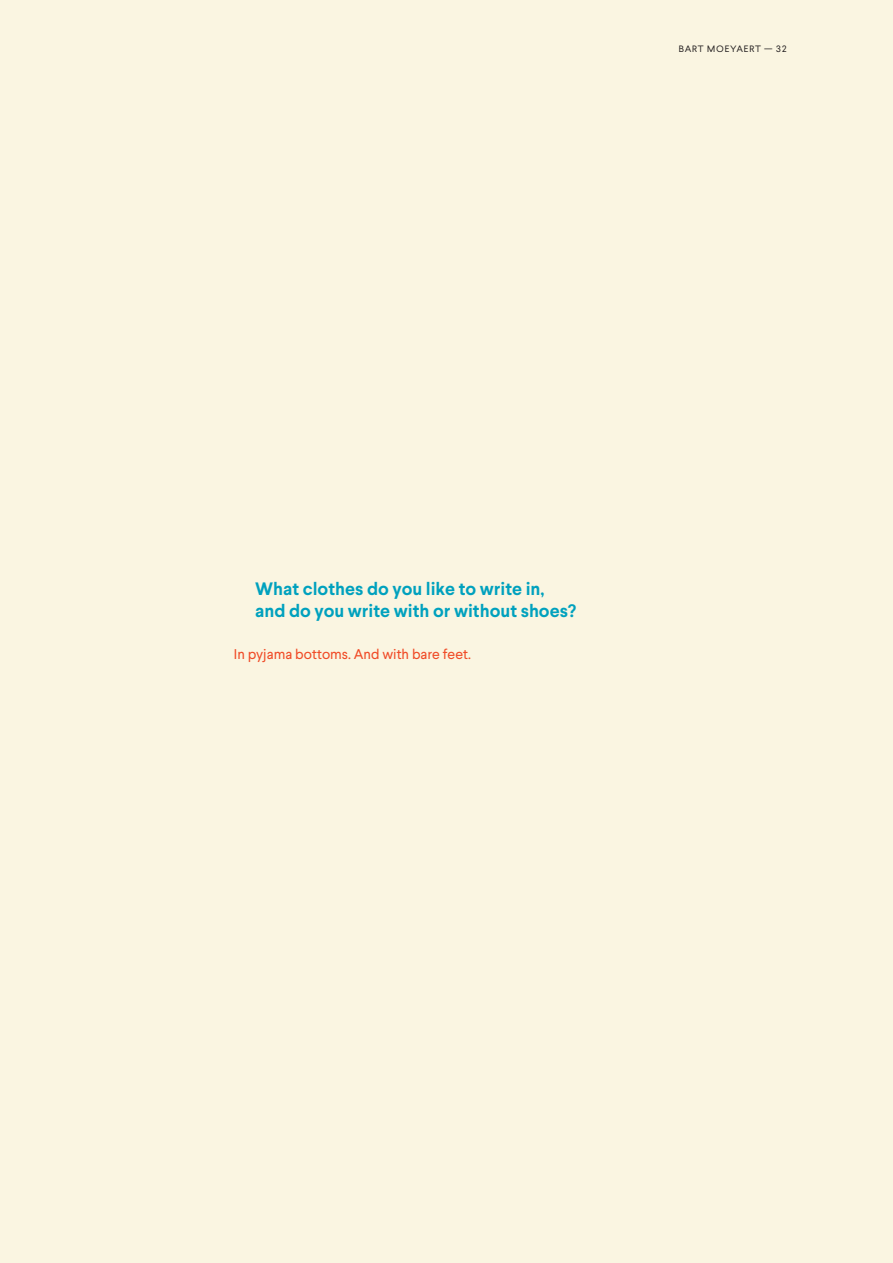
<style>
.page{position:relative;width:893px;height:1263px;background:#faf5e1}
.page>*{position:absolute;margin:0;border:0;box-sizing:border-box;transform-origin:0 0}
.t1{font:700 18px/21.3px "Larsseit";color:#00a1be}
.t2{font:14.1px "Larsseit";color:#f04b27}
.t3{font:300 12px "Larsseit";letter-spacing:.04em;color:#231f20}
</style>
<div class="page">
<p class="t3" style="left:678px;top:40px;width:110px">Bart Moeyaert — 32</p>
<p class="t1" style="left:255px;top:578px;width:323px">What clothes do you like to write in, and do you write with or without shoes?</p>
<p class="t2" style="left:234px;top:645px;width:239px">In pyjama bottoms. And with bare feet.</p>
</div>
